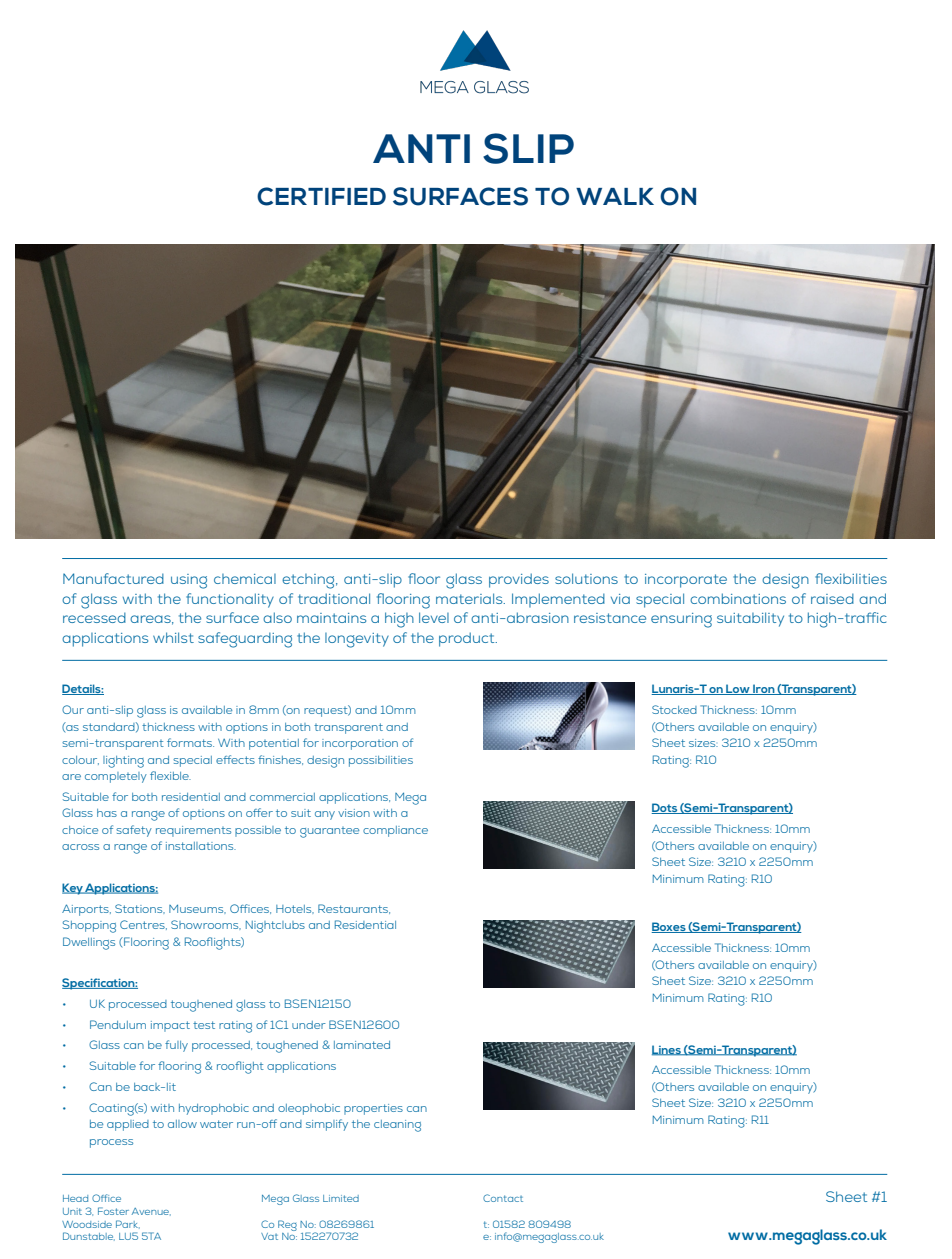
<style>
.page{position:relative;width:952px;height:1259px;background:#fff}
.page>*{position:absolute;margin:0;border:0;box-sizing:border-box;transform-origin:0 0}
.HEADING{font:700 40.8px "Nexa";letter-spacing:.025em;color:#00437b}
.SUBHEADING{font:700 24.45px "Nexa";letter-spacing:.025em;color:#00437b}
.INTRO{font:300 15px/19.5px "Nexa";color:#006ca3;text-align:justify}
.t1{font:700 15px "Nexa";color:#006ca3}
.Details{font:300 12px/16.5px "Nexa";color:#006ca3}
.Details-2{font:700 12px "Nexa";color:#006ca3}
.t2{font:300 10.5px/12.6px "Nexa";color:#006ca3}
</style>
<div class="page">
<hr style="left:62px;top:1174px;width:825px;height:1px;background:#006ca3">
<img style="left:420px;top:30px;width:109px;height:64px">
<img style="left:483px;top:682px;width:152px;height:67px">
<img style="left:483px;top:801px;width:152px;height:67px">
<img style="left:483px;top:1042px;width:152px;height:67px">
<img style="left:483px;top:920px;width:152px;height:67px">
<hr style="left:652px;top:694px;width:204px;height:1px;background:#006ca3">
<hr style="left:652px;top:813px;width:141px;height:1px;background:#006ca3">
<hr style="left:652px;top:1054px;width:145px;height:1px;background:#006ca3">
<hr style="left:652px;top:932px;width:149px;height:1px;background:#006ca3">
<hr style="left:62px;top:694px;width:42px;height:1px;background:#006ca3">
<hr style="left:62px;top:892px;width:96px;height:1px;background:#006ca3">
<hr style="left:62px;top:988px;width:76px;height:1px;background:#006ca3">
<img style="left:15px;top:245px;width:919px;height:293px">
<hr style="left:62px;top:558px;width:825px;height:1px;background:#006ca3">
<hr style="left:62px;top:660px;width:825px;height:1px;background:#006ca3">
<p class="HEADING" style="left:374px;top:126px;width:203px">ANTI SLIP</p>
<p class="SUBHEADING" style="left:257px;top:182px;width:442px">CERTIFIED SURFACES TO WALK ON</p>
<p class="INTRO" style="left:62px;top:570px;width:826px">Manufactured using chemical etching, anti-slip floor glass provides solutions to incorporate the design flexibilities of glass with the functionality of traditional flooring materials. Implemented via special combinations of raised and recessed areas, the surface also maintains a high level of anti-abrasion resistance ensuring suitability to high-traffic applications whilst safeguarding the longevity of the product.</p>
<p class="Details-2" style="left:62px;top:682px;width:43px">Details:</p>
<p class="Details" style="left:62px;top:702px;width:355px">Our anti-slip glass is available in 8mm (on request) and 10mm (as standard) thickness with options in both transparent and semi-transparent formats. With potential for incorporation of colour, lighting and special effects finishes, design possibilities are completely flexible.</p>
<p class="Details" style="left:62px;top:788px;width:368px">Suitable for both residential and commercial applications, Mega Glass has a range of options on offer to suit any vision with a choice of safety requirements possible to guarantee compliance across a range of installations.</p>
<p class="Details-2" style="left:62px;top:880px;width:98px">Key Applications:</p>
<p class="Details" style="left:62px;top:900px;width:336px">Airports, Stations, Museums, Offices, Hotels, Restaurants,<br>Shopping Centres, Showrooms, Nightclubs and Residential<br>Dwellings (Flooring &amp; Rooflights)</p>
<p class="Details-2" style="left:62px;top:976px;width:77px">Specification:</p>
<p class="Details" style="left:62px;top:995px;width:290px">• UK processed toughened glass to BSEN12150</p>
<p class="Details" style="left:62px;top:1016px;width:339px">• Pendulum impact test rating of 1C1 under BSEN12600</p>
<p class="Details" style="left:62px;top:1037px;width:330px">• Glass can be fully processed, toughened &amp; laminated</p>
<p class="Details" style="left:62px;top:1058px;width:276px">• Suitable for flooring &amp; rooflight applications</p>
<p class="Details" style="left:62px;top:1078px;width:115px">• Can be back-lit</p>
<p class="Details" style="left:89px;top:1099px;width:340px;text-indent:-27px">• Coating(s) with hydrophobic and oleophobic properties can be applied to allow water run-off and simplify the cleaning process</p>
<p class="Details-2" style="left:652px;top:682px;width:206px">Lunaris-T on Low Iron (Transparent)</p>
<p class="Details" style="left:652px;top:702px;width:168px">Stocked Thickness: 10mm (Others available on enquiry)<br>Sheet sizes: 3210 x 2250mm<br>Rating: R10</p>
<p class="Details-2" style="left:652px;top:801px;width:143px">Dots (Semi-Transparent)</p>
<p class="Details" style="left:652px;top:821px;width:167px">Accessible Thickness: 10mm (Others available on enquiry)<br>Sheet Size: 3210 x 2250mm<br>Minimum Rating: R10</p>
<p class="Details-2" style="left:652px;top:920px;width:151px">Boxes (Semi-Transparent)</p>
<p class="Details" style="left:652px;top:940px;width:167px">Accessible Thickness: 10mm (Others available on enquiry)<br>Sheet Size: 3210 x 2250mm<br>Minimum Rating: R10</p>
<p class="Details-2" style="left:652px;top:1042px;width:147px">Lines (Semi-Transparent)</p>
<p class="Details" style="left:652px;top:1062px;width:167px">Accessible Thickness: 10mm (Others available on enquiry)<br>Sheet Size: 3210 x 2250mm<br>Minimum Rating: R11</p>
<p class="t2" style="left:483px;top:1192px;width:42px">Contact</p>
<p class="INTRO" style="left:825px;top:1187px;width:63px">Sheet #1</p>
<p class="t2" style="left:483px;top:1218px;width:122px">t: 01582 809498<br>e: info@megaglass.co.uk</p>
<p class="t2" style="left:62px;top:1192px;width:111px">Head Office<br>Unit 3, Foster Avenue,<br>Woodside Park,<br>Dunstable, LU5 5TA</p>
<p class="t2" style="left:261px;top:1192px;width:100px">Mega Glass Limited</p>
<p class="t2" style="left:261px;top:1218px;width:115px">Co Reg No: 08269861<br>Vat No: 152270732</p>
<p class="t1" style="left:728px;top:1226px;width:161px">www.megaglass.co.uk</p>
</div>
